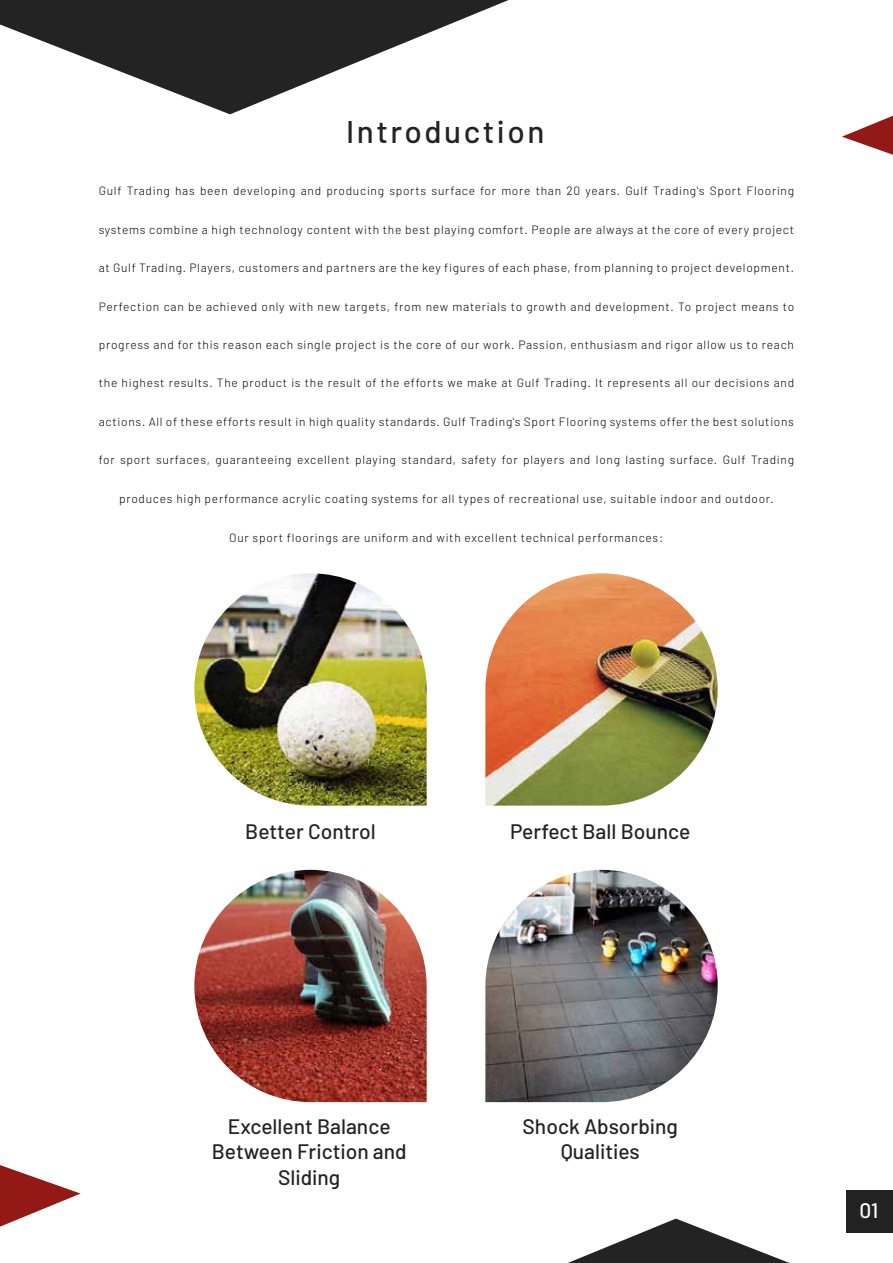
<style>
.page{position:relative;width:893px;height:1263px;background:#fff}
.page>*{position:absolute;margin:0;border:0;box-sizing:border-box;transform-origin:0 0}
.t1{font:500 31.5px "Barlow";letter-spacing:.08em;color:#232323}
.t2{font:500 21px/25.8px "Barlow";color:#232323;text-align:center}
.t3{font:500 21px "Barlow";color:#fff}
.t4{font:300 12px "Barlow";letter-spacing:.06em;color:#000}
</style>
<div class="page">
<svg style="left:842px;top:116px;width:51px;height:39px"></svg>
<svg style="left:0;top:1165px;width:81px;height:62px"></svg>
<svg style="left:568px;top:1218px;width:222px;height:45px"></svg>
<svg style="left:0;top:0;width:509px;height:114px;fill:#232323"></svg>
<img style="left:485px;top:573px;width:233px;height:233px">
<img style="left:194px;top:573px;width:233px;height:233px">
<img style="left:485px;top:870px;width:233px;height:232px">
<img style="left:194px;top:870px;width:233px;height:232px">
<div style="left:846px;top:1190px;width:47px;height:43px;background:#232323"></div>
<h1 class="t1" style="left:346px;top:112px;width:200px">Introduction</h1>
<p class="t4" style="left:99px;top:184px;width:697px">Gulf Trading has been developing and producing sports surface for more than 20 years. Gulf Trading's Sport Flooring</p>
<p class="t4" style="left:99px;top:222px;width:697px">systems combine a high technology content with the best playing comfort. People are always at the core of every project</p>
<p class="t4" style="left:99px;top:260px;width:697px">at Gulf Trading. Players, customers and partners are the key figures of each phase, from planning to project development.</p>
<p class="t4" style="left:99px;top:299px;width:697px">Perfection can be achieved only with new targets, from new materials to growth and development. To project means to</p>
<p class="t4" style="left:99px;top:337px;width:697px">progress and for this reason each single project is the core of our work. Passion, enthusiasm and rigor allow us to reach</p>
<p class="t4" style="left:99px;top:376px;width:697px">the highest results. The product is the result of the efforts we make at Gulf Trading. It represents all our decisions and</p>
<p class="t4" style="left:99px;top:414px;width:697px">actions. All of these efforts result in high quality standards. Gulf Trading's Sport Flooring systems offer the best solutions</p>
<p class="t4" style="left:99px;top:452px;width:697px">for sport surfaces, guaranteeing excellent playing standard, safety for players and long lasting surface. Gulf Trading</p>
<p class="t4" style="left:119px;top:491px;width:656px">produces high performance acrylic coating systems for all types of recreational use, suitable indoor and outdoor.</p>
<p class="t4" style="left:229px;top:530px;width:435px">Our sport floorings are uniform and with excellent technical performances:</p>
<h2 class="t2" style="left:245px;top:818px;width:132px">Better Control</h2>
<h2 class="t2" style="left:510px;top:818px;width:182px">Perfect Ball Bounce</h2>
<h2 class="t2" style="left:212px;top:1113px;width:196px">Excellent Balance<br>Between Friction and<br>Sliding</h2>
<h2 class="t2" style="left:523px;top:1113px;width:157px">Shock Absorbing<br>Qualities</h2>
<h2 class="t3" style="left:860px;top:1198px;width:20px">01</h2>
</div>
